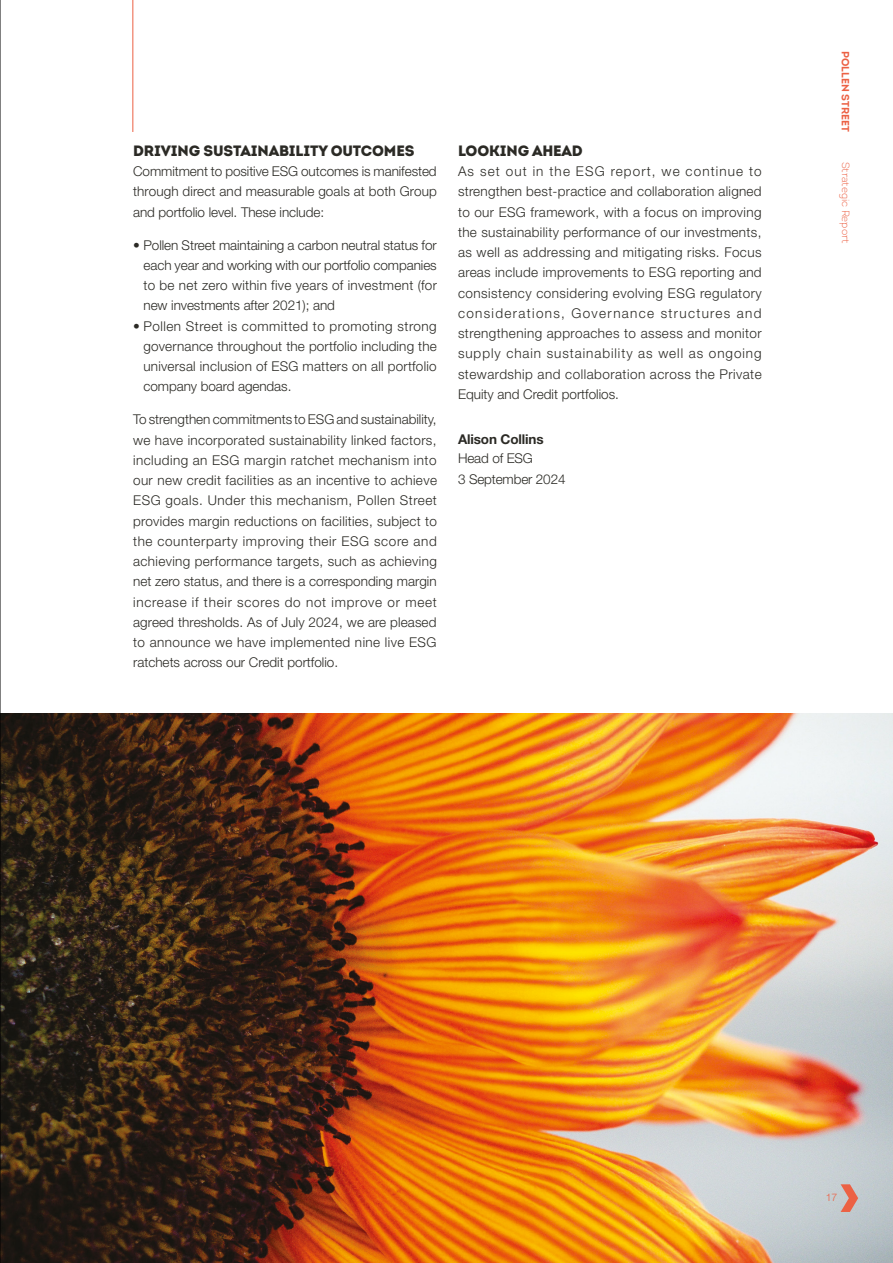
<style>
.page{position:relative;width:893px;height:1263px;background:#fff}
.page>*{position:absolute;margin:0;border:0;box-sizing:border-box;transform-origin:0 0}
.t1{font:15px "Intro Black Alt";letter-spacing:-.01em;color:#2b2a25}
.t2{font:300 13.5px/20.2px "Helvetica Neue LT Std";color:#2b2a25;text-align:justify}
.t3{font:700 13.5px "Helvetica Neue LT Std";letter-spacing:-.01em;color:#2b2a25}
.t4{font:300 10.5px "Intro";color:#ec6144}
.t5{font:700 10.5px "Intro";color:#ec6144}
.t6{font:300 10.5px "Helvetica Neue LT Std";color:#ec6144}
</style>
<div class="page">
<hr style="left:133px;top:0;width:1px;height:132px;background:#ec6144">
<img style="left:1px;top:713px;width:892px;height:550px">
<hr style="left:0;top:0;width:1px;height:1263px;background:#000">
<svg style="left:841px;top:1184px;width:17px;height:28px"></svg>
<p class="t1" style="left:133px;top:141px;width:283px">DRIVING SUSTAINABILITY OUTCOMES</p>
<p class="t2" style="left:133px;top:161px;width:305px">Commitment to positive ESG outcomes is manifested through direct and measurable goals at both Group and portfolio level. These include:</p>
<p class="t2" style="left:144px;top:234px;width:295px;text-indent:-10px">• Pollen Street maintaining a carbon neutral status for each year and working with our portfolio companies to be net zero within five years of investment (for new investments after 2021); and</p>
<p class="t2" style="left:144px;top:315px;width:295px;text-indent:-10px">• Pollen Street is committed to promoting strong governance throughout the portfolio including the universal inclusion of ESG matters on all portfolio company board agendas.</p>
<p class="t2" style="left:133px;top:409px;width:305px">To strengthen commitments to ESG and sustainability, we have incorporated sustainability linked factors, including an ESG margin ratchet mechanism into our new credit facilities as an incentive to achieve ESG goals. Under this mechanism, Pollen Street provides margin reductions on facilities, subject to the counterparty improving their ESG score and achieving performance targets, such as achieving net zero status, and there is a corresponding margin increase if their scores do not improve or meet agreed thresholds. As of July 2024, we are pleased to announce we have implemented nine live ESG ratchets across our Credit portfolio.</p>
<p class="t1" style="left:458px;top:141px;width:126px">LOOKING AHEAD</p>
<p class="t2" style="left:458px;top:161px;width:305px">As set out in the ESG report, we continue to strengthen best-practice and collaboration aligned to our ESG framework, with a focus on improving the sustainability performance of our investments, as well as addressing and mitigating risks. Focus areas include improvements to ESG reporting and consistency considering evolving ESG regulatory considerations, Governance structures and strengthening approaches to assess and monitor supply chain sustainability as well as ongoing stewardship and collaboration across the Private Equity and Credit portfolios.</p>
<p class="t3" style="left:458px;top:431px;width:87px">Alison Collins</p>
<p class="t2" style="left:458px;top:448px;width:109px">Head of ESG<br>3 September 2024</p>
<p class="t5" style="left:852px;top:51px;width:82px;rotate:90deg">POLLEN STREET</p>
<p class="t4" style="left:852px;top:162px;width:84px;rotate:90deg">Strategic Report</p>
<p class="t6" style="left:826px;top:1190px;width:13px">17</p>
</div>
